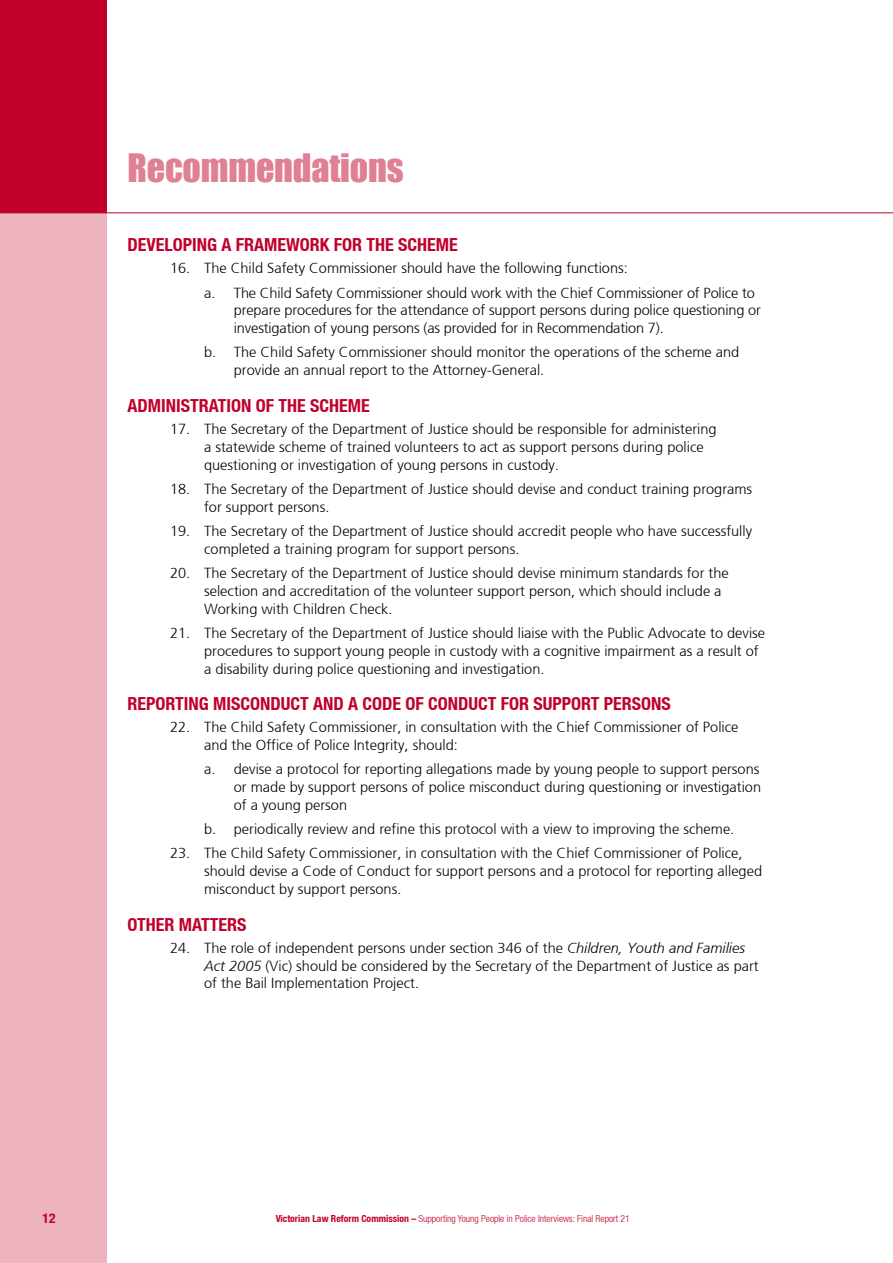
<style>
.page{position:relative;width:893px;height:1263px;background:#fff}
.page>*{position:absolute;margin:0;border:0;box-sizing:border-box;transform-origin:0 0}
.t1{font:36px "Impact";letter-spacing:-.005em;color:#e08095}
.t2{font:700 condensed 18px "Helvetica Neue LT";color:#c1002b}
.t3{font:300 14.55px/17.9px "Frutiger";color:#000}
.t4{font:700 condensed 13.5px "Helvetica Neue LT";color:#c1002b}
.t5{font:300 condensed 9.75px "Helvetica Neue LT";color:#c1002b}
.s1{font-style:italic}
.s2{font-weight:700}
</style>
<div class="page">
<div style="left:0;top:0;width:106px;height:1263px;background:#ecb3bf"></div>
<div style="left:0;top:0;width:106px;height:213px;background:#c1002b"></div>
<hr style="left:0;top:213px;width:893px;height:1px;background:#c1002b">
<hr style="left:892px;top:0;width:1px;height:1263px;background:#f3ccd5">
<hr style="left:892px;top:213px;width:1px;height:834px;background:#e699aa">
<img style="left:892px;top:335px;width:1px;height:713px">
<h1 class="t1" style="left:128px;top:139px;width:278px">Recommendations</h1>
<p class="t2" style="left:128px;top:234px;width:332px">DEVELOPING A FRAMEWORK FOR THE SCHEME</p>
<p class="t3" style="left:204px;top:256px;width:552px;line-height:24.3px;text-indent:-34px">16. The Child Safety Commissioner should have the following functions:<br>a. The Child Safety Commissioner should work with the Chief Commissioner of Police to</p>
<p class="t3" style="left:234px;top:302px;width:529px">prepare procedures for the attendance of support persons during police questioning or investigation of young persons (as provided for in Recommendation 7).</p>
<p class="t3" style="left:234px;top:344px;width:507px;text-indent:-30px">b. The Child Safety Commissioner should monitor the operations of the scheme and provide an annual report to the Attorney-General.</p>
<p class="t2" style="left:128px;top:394px;width:244px">ADMINISTRATION OF THE SCHEME</p>
<p class="t3" style="left:204px;top:420px;width:514px;text-indent:-34px">17. The Secretary of the Department of Justice should be responsible for administering a statewide scheme of trained volunteers to act as support persons during police questioning or investigation of young persons in custody.</p>
<p class="t3" style="left:204px;top:480px;width:550px;text-indent:-34px">18. The Secretary of the Department of Justice should devise and conduct training programs for support persons.</p>
<p class="t3" style="left:204px;top:522px;width:550px;text-indent:-34px">19. The Secretary of the Department of Justice should accredit people who have successfully completed a training program for support persons.</p>
<p class="t3" style="left:204px;top:564px;width:526px;text-indent:-34px">20. The Secretary of the Department of Justice should devise minimum standards for the selection and accreditation of the volunteer support person, which should include a<br>Working with Children Check.</p>
<p class="t3" style="left:204px;top:624px;width:563px;text-indent:-34px">21. The Secretary of the Department of Justice should liaise with the Public Advocate to devise procedures to support young people in custody with a cognitive impairment as a result of a disability during police questioning and investigation.</p>
<p class="t2" style="left:128px;top:693px;width:545px">REPORTING MISCONDUCT AND A CODE OF CONDUCT FOR SUPPORT PERSONS</p>
<p class="t3" style="left:204px;top:718px;width:536px;text-indent:-34px">22. The Child Safety Commissioner, in consultation with the Chief Commissioner of Police and the Office of Police Integrity, should:</p>
<p class="t3" style="left:234px;top:760px;width:529px;text-align:justify;text-indent:-30px">a. devise a protocol for reporting allegations made by young people to support persons or made by support persons of police misconduct during questioning or investigation of a young person</p>
<p class="t3" style="left:204px;top:820px;width:532px">b. periodically review and refine this protocol with a view to improving the scheme.</p>
<p class="t3" style="left:204px;top:845px;width:559px;text-indent:-34px">23. The Child Safety Commissioner, in consultation with the Chief Commissioner of Police, should devise a Code of Conduct for support persons and a protocol for reporting alleged misconduct by support persons.</p>
<p class="t2" style="left:128px;top:913px;width:120px">OTHER MATTERS</p>
<p class="t3" style="left:204px;top:939px;width:556px;text-indent:-34px">24. The role of independent persons under section 346 of the <span class="s1">Children, Youth and Families<br>Act 2005</span> (Vic) should be considered by the Secretary of the Department of Justice as part of the Bail Implementation Project.</p>
<p class="t4" style="left:43px;top:1210px;width:14px">12</p>
<p class="t5" style="left:276px;top:1213px;width:356px"><span class="s2">VICTORIAN LAW REFORM COMMISSION –</span> Supporting Young People in Police Interviews: Final Report 21</p>
</div>
